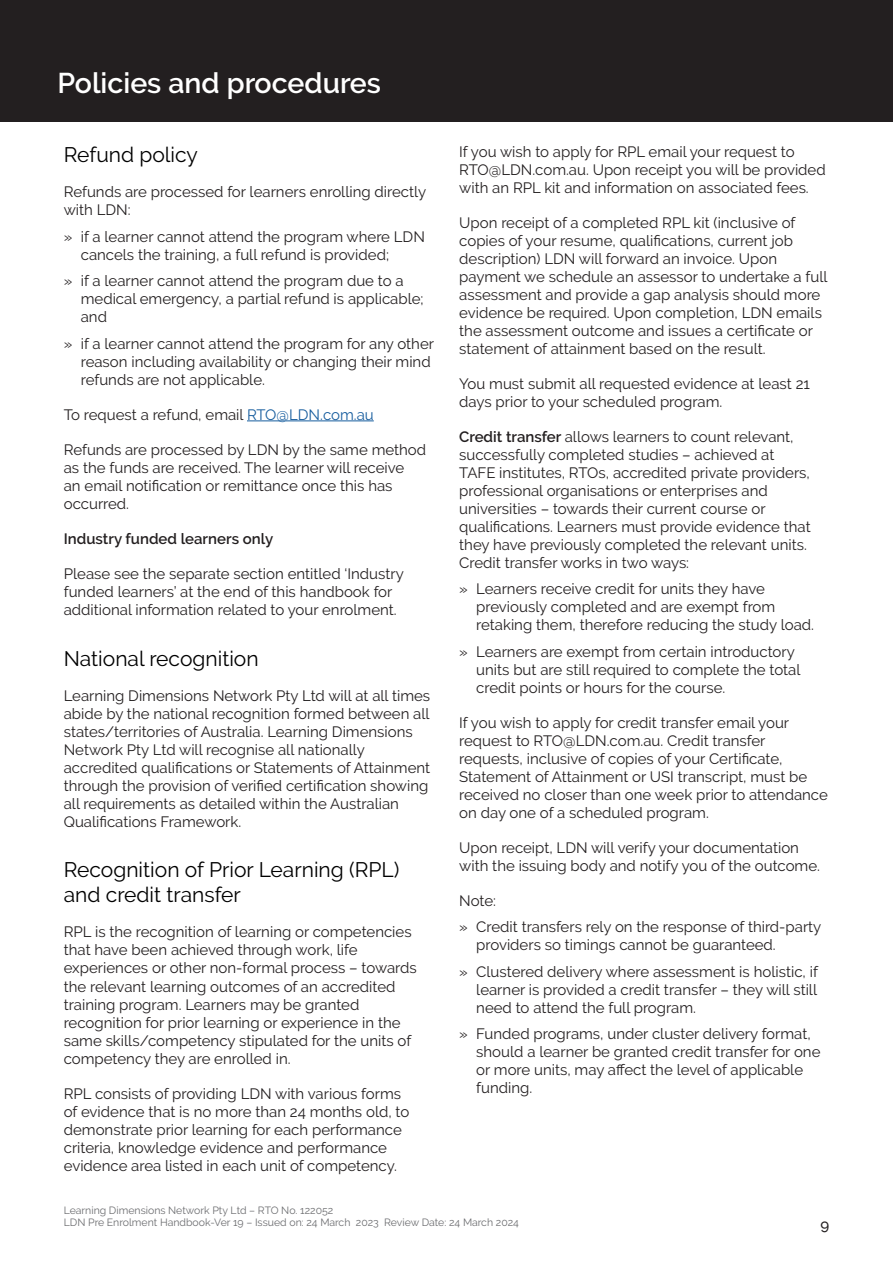
<style>
.page{position:relative;width:893px;height:1263px;background:#fff}
.page>*{position:absolute;margin:0;border:0;box-sizing:border-box;transform-origin:0 0}
._1_Page_Header{font:600 28.5px "Raleway";color:#fff}
._3_Sub_header{font:21px/25.2px "Raleway";color:#000}
._4_Body_text{font:15px/18px "Raleway";color:#231f20}
._4_Body_text-2{font:600 15px "Raleway";color:#231f20}
.t1{font:500 15px "Raleway";color:#231f20}
.t2{font:10.5px/12px "Raleway";color:#6c6d70}
.s1{color:#175d9e}
.s2{font-weight:600}
</style>
<div class="page">
<div style="left:0;top:0;width:893px;height:122px;background:#231f20"></div>
<hr style="left:247px;top:420px;width:127px;height:1px;background:#175d9e">
<p class="_1_Page_Header" style="left:57px;top:67px;width:325px">Policies and procedures</p>
<p class="_3_Sub_header" style="left:64px;top:142px;width:136px">Refund policy</p>
<p class="_4_Body_text" style="left:64px;top:183px;width:364px">Refunds are processed for learners enrolling directly with LDN:</p>
<p class="_4_Body_text" style="left:81px;top:227px;width:346px;text-indent:-17px">» if a learner cannot attend the program where LDN cancels the training, a full refund is provided;</p>
<p class="_4_Body_text" style="left:81px;top:272px;width:344px;text-indent:-17px">» if a learner cannot attend the program due to a medical emergency, a partial refund is applicable; and</p>
<p class="_4_Body_text" style="left:81px;top:334px;width:355px;text-indent:-17px">» if a learner cannot attend the program for any other reason including availability or changing their mind refunds are not applicable.</p>
<p class="_4_Body_text" style="left:64px;top:405px;width:311px">To request a refund, email <span class="s1">RTO@LDN.com.au</span></p>
<p class="_4_Body_text" style="left:64px;top:440px;width:364px">Refunds are processed by LDN by the same method as the funds are received. The learner will receive<br>an email notification or remittance once this has occurred.</p>
<p class="_4_Body_text-2" style="left:64px;top:530px;width:211px">Industry funded learners only</p>
<p class="_4_Body_text" style="left:64px;top:564px;width:342px">Please see the separate section entitled ‘Industry funded learners’ at the end of this handbook for additional information related to your enrolment.</p>
<p class="_3_Sub_header" style="left:64px;top:645px;width:196px">National recognition</p>
<p class="_4_Body_text" style="left:64px;top:686px;width:368px">Learning Dimensions Network Pty Ltd will at all times abide by the national recognition formed between all states/territories of Australia. Learning Dimensions Network Pty Ltd will recognise all nationally accredited qualifications or Statements of Attainment through the provision of verified certification showing all requirements as detailed within the Australian Qualifications Framework.</p>
<p class="_3_Sub_header" style="left:64px;top:857px;width:337px">Recognition of Prior Learning (RPL) and credit transfer</p>
<p class="_4_Body_text" style="left:64px;top:923px;width:354px">RPL is the recognition of learning or competencies that have been achieved through work, life experiences or other non-formal process – towards the relevant learning outcomes of an accredited training program. Learners may be granted recognition for prior learning or experience in the same skills/competency stipulated for the units of competency they are enrolled in.</p>
<p class="_4_Body_text" style="left:64px;top:1084px;width:347px">RPL consists of providing LDN with various forms of evidence that is no more than 24 months old, to demonstrate prior learning for each performance criteria, knowledge evidence and performance evidence area listed in each unit of competency.</p>
<p class="_4_Body_text" style="left:459px;top:142px;width:368px">If you wish to apply for RPL email your request to<br>RTO@LDN.com.au. Upon receipt you will be provided with an RPL kit and information on associated fees.</p>
<p class="_4_Body_text" style="left:459px;top:213px;width:370px">Upon receipt of a completed RPL kit (inclusive of copies of your resume, qualifications, current job description) LDN will forward an invoice. Upon payment we schedule an assessor to undertake a full assessment and provide a gap analysis should more evidence be required. Upon completion, LDN emails the assessment outcome and issues a certificate or statement of attainment based on the result.</p>
<p class="_4_Body_text" style="left:459px;top:374px;width:352px">You must submit all requested evidence at least 21 days prior to your scheduled program.</p>
<p class="_4_Body_text" style="left:459px;top:427px;width:353px"><span class="s2">Credit transfer</span> allows learners to count relevant, successfully completed studies – achieved at TAFE institutes, RTOs, accredited private providers, professional organisations or enterprises and universities – towards their current course or qualifications. Learners must provide evidence that they have previously completed the relevant units.<br>Credit transfer works in two ways:</p>
<p class="_4_Body_text" style="left:476px;top:580px;width:339px;text-indent:-17px">» Learners receive credit for units they have previously completed and are exempt from retaking them, therefore reducing the study load.</p>
<p class="_4_Body_text" style="left:476px;top:642px;width:326px;text-indent:-17px">» Learners are exempt from certain introductory units but are still required to complete the total credit points or hours for the course.</p>
<p class="_4_Body_text" style="left:459px;top:713px;width:370px">If you wish to apply for credit transfer email your request to RTO@LDN.com.au. Credit transfer requests, inclusive of copies of your Certificate, Statement of Attainment or USI transcript, must be received no closer than one week prior to attendance on day one of a scheduled program.</p>
<p class="_4_Body_text" style="left:459px;top:838px;width:362px">Upon receipt, LDN will verify your documentation with the issuing body and notify you of the outcome.</p>
<p class="_4_Body_text" style="left:459px;top:891px;width:38px">Note:</p>
<p class="_4_Body_text" style="left:476px;top:918px;width:347px;text-indent:-17px">» Credit transfers rely on the response of third-party providers so timings cannot be guaranteed.</p>
<p class="_4_Body_text" style="left:476px;top:962px;width:343px;text-align:justify;text-indent:-17px">» Clustered delivery where assessment is holistic, if learner is provided a credit transfer – they will still need to attend the full program.</p>
<p class="_4_Body_text" style="left:476px;top:1025px;width:346px;text-indent:-17px">» Funded programs, under cluster delivery format, should a learner be granted credit transfer for one or more units, may affect the level of applicable funding.</p>
<p class="t2" style="left:64px;top:1204px;width:457px">Learning Dimensions Network Pty Ltd – RTO No. 122052<br>LDN Pre Enrolment Handbook-Ver 19 – Issued on: 24 March 2023 Review Date: 24 March 2024</p>
<p class="t1" style="left:820px;top:1216px;width:10px">9</p>
</div>
